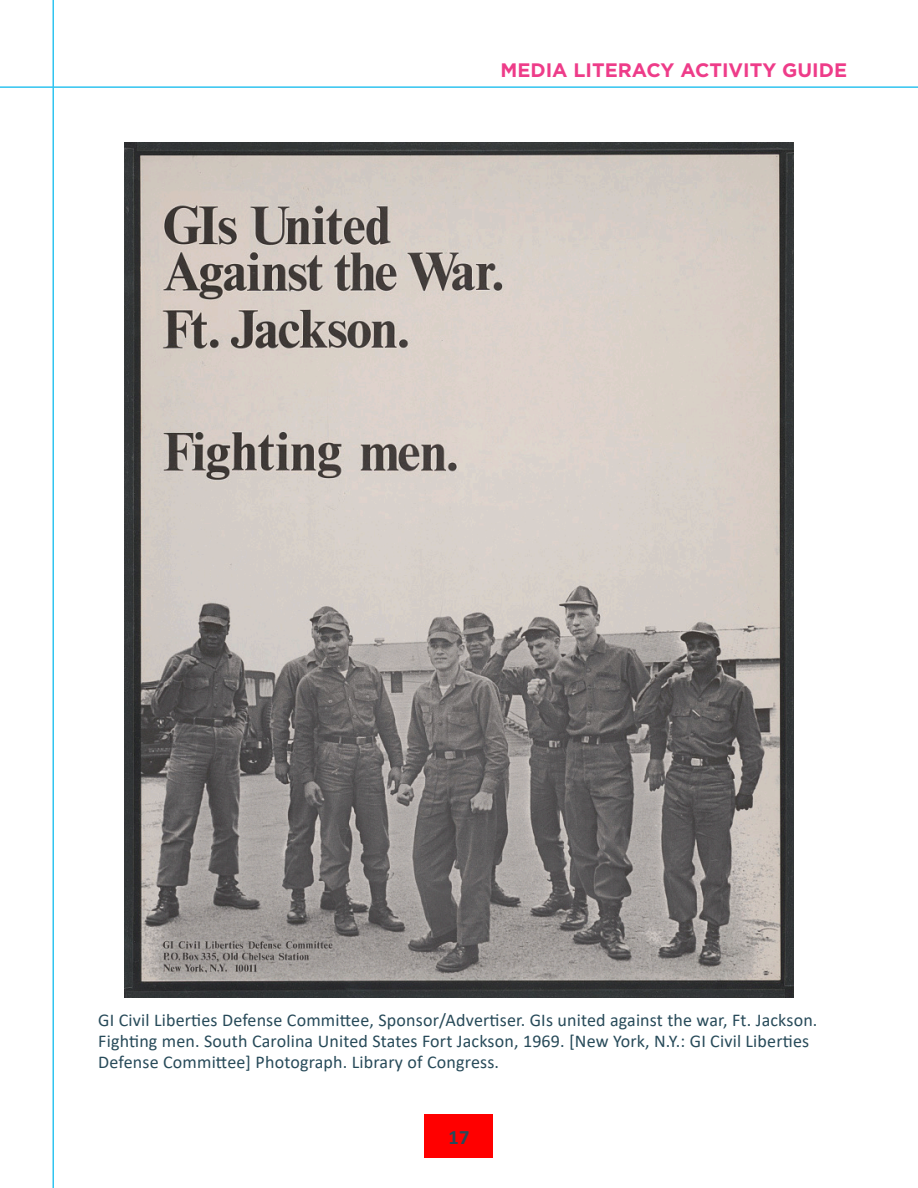
<style>
.page{position:relative;width:918px;height:1188px;background:#fff}
.page>*{position:absolute;margin:0;border:0;box-sizing:border-box;transform-origin:0 0}
.t1{font:700 20.55px "Calibri";color:#274a59}
.t2{font:700 19.5px "Gotham";color:#ee3c89}
.t3{font:18px/20.7px "Calibri";letter-spacing:.01em;color:#274a59}
</style>
<div class="page">
<div style="left:425px;top:1114px;width:68px;height:44px;background:#f00"></div>
<hr style="left:53px;top:0;width:1px;height:1188px;background:#30c4f0">
<hr style="left:0;top:86px;width:918px;height:2px;background:#30c4f0">
<img style="left:125px;top:143px;width:668px;height:855px">
<p class="t2" style="left:500px;top:59px;width:348px">MEDIA LITERACY ACTIVITY GUIDE</p>
<p class="t3" style="left:98px;top:1009px;width:721px">GI Civil Liberties Defense Committee, Sponsor/Advertiser. GIs united against the war, Ft. Jackson.<br>Fighting men. South Carolina United States Fort Jackson, 1969. [New York, N.Y.: GI Civil Liberties<br>Defense Committee] Photograph. Library of Congress.</p>
<p class="t1" style="left:448px;top:1125px;width:23px">17</p>
</div>
